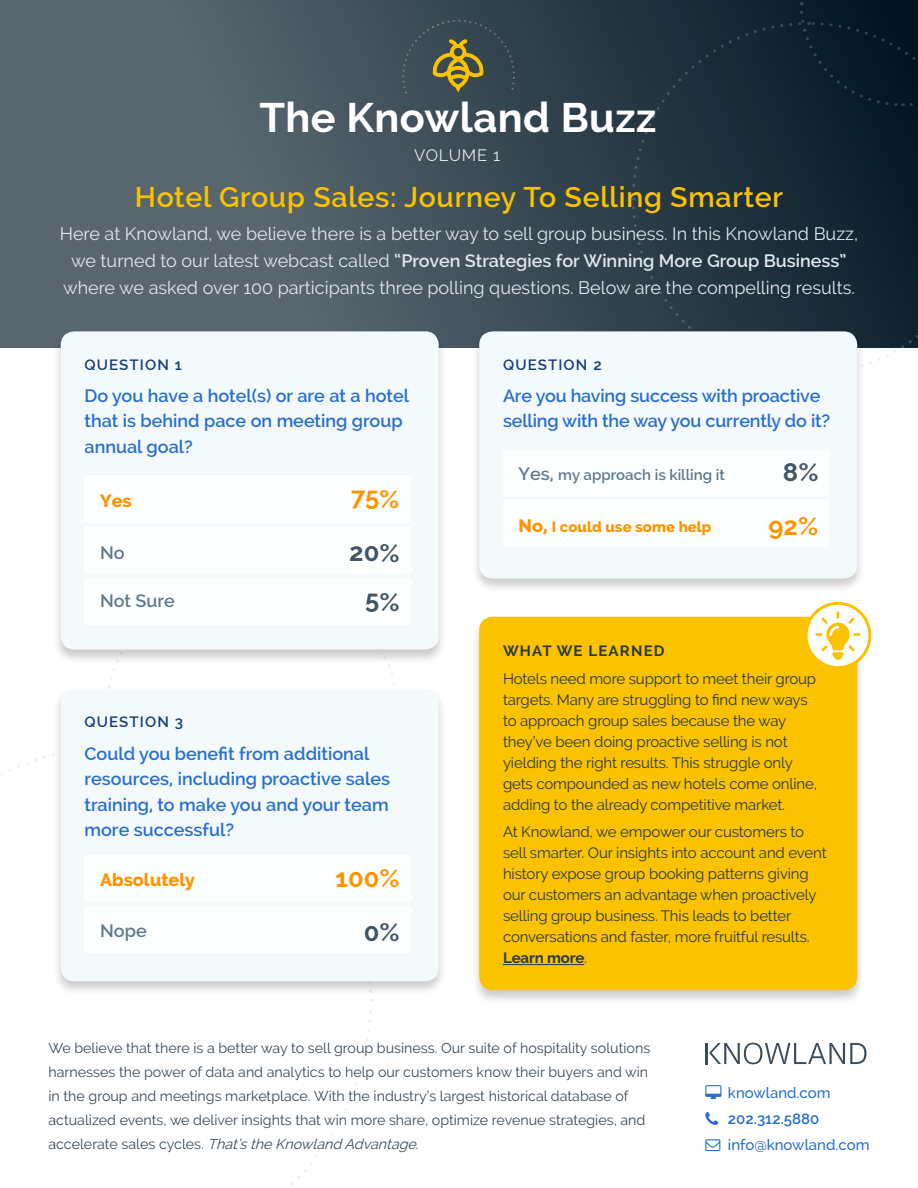
<style>
.page{position:relative;width:918px;height:1188px;background:#fff}
.page>*{position:absolute;margin:0;border:0;box-sizing:border-box;transform-origin:0 0}
.t1{font:700 41.4px "Raleway";letter-spacing:.01em;color:#fff}
.t2{font:600 28.5px "Raleway";letter-spacing:.025em;color:#fbc200}
.t3{font:700 25.5px "Raleway";color:#ff9400}
.t4{font:700 25.5px "Raleway";color:#425566}
.t5{font:600 18px/25.5px "Raleway";color:#286fcb}
.t6{font:18px/27px "Raleway";color:#e2e7ed;text-align:center}
.t7{font:800 18px "Raleway";color:#ff9400}
.t8{font:600 18px "Raleway";color:#617a8e}
.t9{font:16.5px "Raleway";letter-spacing:.05em;color:#e2e7ed}
.t10{font:15px/21px "Raleway";letter-spacing:-.01em;color:#293946}
.t11{font:500 15px "Raleway";color:#286fcb}
.t12{font:600 15px "Raleway";letter-spacing:.075em;color:#143e78}
.t13{font:600 15px "Raleway";color:#617a8e}
.t14{font:800 15px "Raleway";color:#ff9400}
.t15{font:700 15px "Raleway";letter-spacing:.075em;color:#293946}
.t16{font:600 15px "Raleway";color:#286fcb}
.t17{font:14.25px/24px "Raleway";color:#3b4b5a}
.s1{font-weight:600}
.s2{font-size:18px}
.s3{font-weight:700}
.s4{font-style:italic}
</style>
<div class="page">
<svg style="left:0;top:0;width:630px;height:347px;fill:#526068"></svg>
<svg style="left:630px;top:0;width:288px;height:364px"></svg>
<div style="left:52px;top:330px;width:395px;height:334px;background:#000;opacity:.2"></div>
<div style="left:61px;top:331px;width:378px;height:319px;background:#f4f9fc;border-radius:14px"></div>
<div style="left:471px;top:330px;width:395px;height:264px;background:#000;opacity:.2"></div>
<div style="left:479px;top:331px;width:378px;height:248px;background:#f4f9fc;border-radius:14px"></div>
<div style="left:471px;top:615px;width:395px;height:390px;background:#000;opacity:.2"></div>
<div style="left:479px;top:617px;width:378px;height:373px;background:#fbc200;border-radius:14px"></div>
<div style="left:52px;top:688px;width:395px;height:308px;background:#000;opacity:.2"></div>
<div style="left:61px;top:689px;width:378px;height:292px;background:#f4f9fc;border-radius:14px"></div>
<div style="left:85px;top:476px;width:326px;height:47px;background:#fff"></div>
<div style="left:503px;top:449px;width:326px;height:47px;background:#fff"></div>
<div style="left:85px;top:855px;width:326px;height:46px;background:#fff"></div>
<div style="left:85px;top:579px;width:326px;height:46px;background:#fff"></div>
<div style="left:85px;top:528px;width:326px;height:46px;background:#fff"></div>
<div style="left:503px;top:501px;width:326px;height:46px;background:#fff"></div>
<div style="left:85px;top:906px;width:326px;height:47px;background:#fff"></div>
<hr style="left:503px;top:964px;width:81px;height:1px;background:#293946">
<hr style="left:706px;top:1043px;width:2px;height:21px;background:#3b4b5a">
<svg style="left:710px;top:1043px;width:157px;height:21px"></svg>
<svg style="left:402px;top:20px;width:113px;height:74px"></svg>
<svg style="left:806px;top:603px;width:64px;height:65px"></svg>
<div style="left:805px;top:602px;width:66px;height:67px;border:3px solid #fbc200;border-radius:50%"></div>
<svg style="left:815px;top:611px;width:46px;height:49px"></svg>
<h1 class="t1" style="left:259px;top:93px;width:398px">The Knowland Buzz</h1>
<p class="t9" style="left:414px;top:145px;width:88px">VOLUME 1</p>
<h2 class="t2" style="left:135px;top:180px;width:650px">Hotel Group Sales: Journey To Selling Smarter</h2>
<p class="t6" style="left:60px;top:221px;width:800px">Here at Knowland, we believe there is a better way to sell group business. In this Knowland Buzz, we turned to our latest webcast called <span class="s1">“Proven Strategies for Winning More Group Business” </span>where we asked over 100 participants three polling questions. Below are the compelling results.</p>
<p class="t12" style="left:85px;top:356px;width:99px">QUESTION 1</p>
<p class="t5" style="left:85px;top:383px;width:326px">Do you have a hotel(s) or are at a hotel that is behind pace on meeting group annual goal?</p>
<p class="t7" style="left:100px;top:491px;width:33px">Yes</p>
<h3 class="t3" style="left:351px;top:481px;width:50px">75%</h3>
<p class="t8" style="left:100px;top:542px;width:26px">No</p>
<h3 class="t4" style="left:349px;top:537px;width:52px">20%</h3>
<p class="t8" style="left:100px;top:590px;width:76px">Not Sure</p>
<h3 class="t4" style="left:365px;top:586px;width:36px">5%</h3>
<p class="t12" style="left:85px;top:713px;width:100px">QUESTION 3</p>
<p class="t5" style="left:85px;top:740px;width:307px">Could you benefit from additional resources, including proactive sales training, to make you and your team more successful?</p>
<p class="t7" style="left:100px;top:869px;width:96px">Absolutely</p>
<p class="t8" style="left:100px;top:921px;width:48px">Nope</p>
<h3 class="t3" style="left:335px;top:863px;width:66px">100%</h3>
<h3 class="t4" style="left:364px;top:917px;width:37px">0%</h3>
<p class="t12" style="left:503px;top:356px;width:100px">QUESTION 2</p>
<p class="t5" style="left:503px;top:383px;width:329px">Are you having success with proactive selling with the way you currently do it?</p>
<p class="t13" style="left:519px;top:467px;width:208px"><span class="s2">Yes,</span> my approach is killing it</p>
<p class="t14" style="left:519px;top:518px;width:194px"><span class="s2">No,</span> I could use some help</p>
<h3 class="t4" style="left:783px;top:457px;width:37px">8%</h3>
<h3 class="t3" style="left:769px;top:512px;width:51px">92%</h3>
<p class="t15" style="left:503px;top:642px;width:163px">WHAT WE LEARNED</p>
<p class="t10" style="left:503px;top:668px;width:316px">Hotels need more support to meet their group targets. Many are struggling to find new ways to approach group sales because the way they’ve been doing proactive selling is not yielding the right results. This struggle only gets compounded as new hotels come online, adding to the already competitive market.</p>
<p class="t10" style="left:503px;top:822px;width:325px">At Knowland, we empower our customers to sell smarter. Our insights into account and event history expose group booking patterns giving our customers an advantage when proactively selling group business. This leads to better conversations and faster, more fruitful results.<br><span class="s3">Learn more</span>.</p>
<p class="t17" style="left:48px;top:1036px;width:603px">We believe that there is a better way to sell group business. Our suite of hospitality solutions harnesses the power of data and analytics to help our customers know their buyers and win in the group and meetings marketplace. With the industry’s largest historical database of actualized events, we deliver insights that win more share, optimize revenue strategies, and a c c e l e r a t e s a l e s c y c l e s . <span class="s4">That’sthe Knowland Advantage</span>.</p>
<p class="t11" style="left:728px;top:1084px;width:104px">knowland.com</p>
<p class="t16" style="left:728px;top:1110px;width:93px">202.312.5880</p>
<p class="t11" style="left:728px;top:1136px;width:143px">info@knowland.com</p>
</div>
